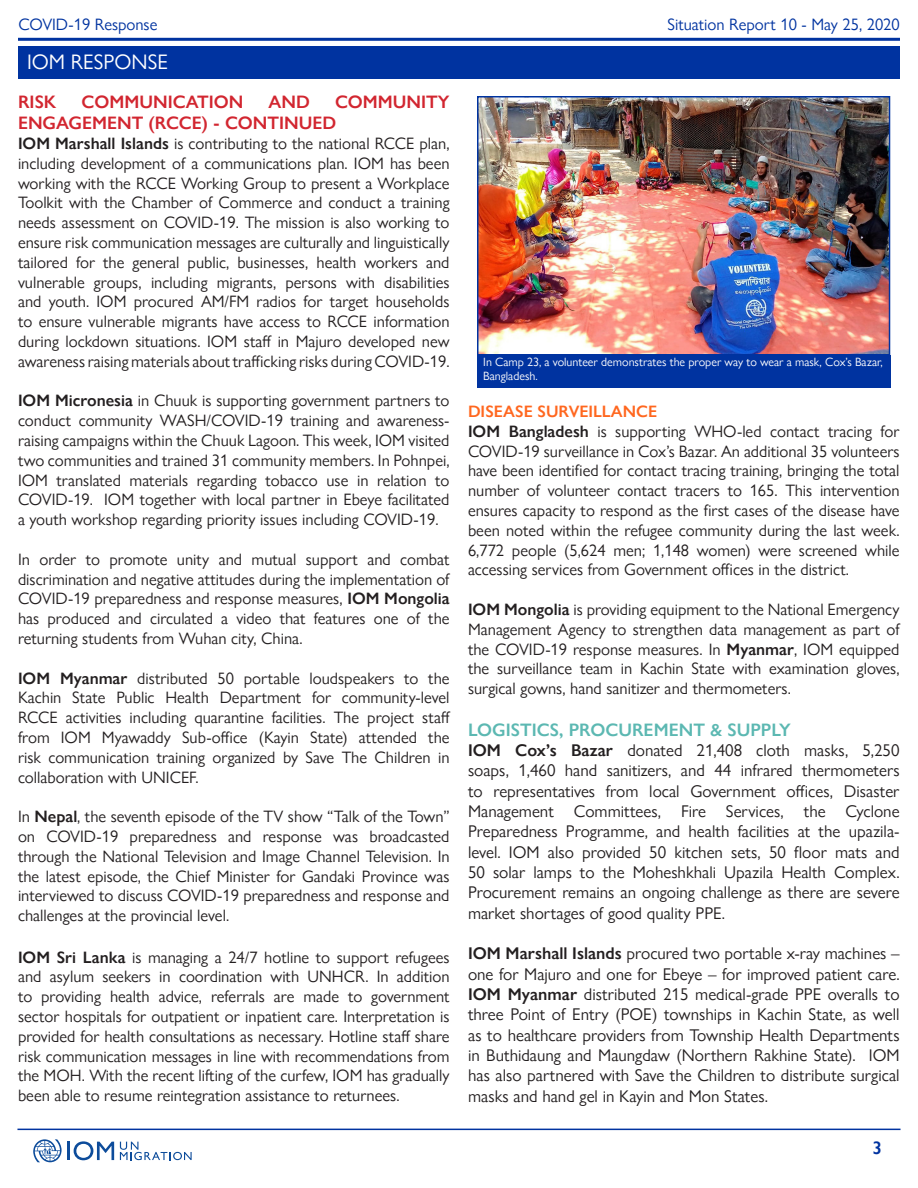
<style>
.page{position:relative;width:918px;height:1188px;background:#fff}
.page>*{position:absolute;margin:0;border:0;box-sizing:border-box;transform-origin:0 0}
.t1{font:21px "Gill Sans Nova";color:#fff}
.Paragraph_Style_no_h{font:600 18px/21.6px "Gill Sans Nova";color:#d22630}
.t2{font:600 18px "Gill Sans Nova";color:#5cb8b2}
.t3{font:600 18px "Gill Sans Nova";color:#0033a0}
.Paragraph_Style_no_h-2{font:16.95px/20.4px "Gill Sans Nova";color:#231f20;text-align:justify}
.Paragraph_Style_no_h-3{font:16.5px/19.8px "Gill Sans Nova";color:#231f20;text-align:justify}
.t4{font:16.5px "Gill Sans Nova";color:#0033a0}
.Paragraph_Style_no_h-4{font:600 16.5px "Gill Sans Nova";color:#ff671f}
.Paragraph_Style_no_h-5{font:12px/14.4px "Gill Sans Nova";color:#fff}
.s1{font-weight:600}
</style>
<div class="page">
<hr style="left:18px;top:38px;width:882px;height:3px;background:#0033a0">
<hr style="left:17px;top:1129px;width:884px;height:1px;background:#0033a0">
<hr style="left:67px;top:1142px;width:3px;height:18px;background:#0d4c9b">
<svg style="left:74px;top:1141px;width:40px;height:19px"></svg>
<svg style="left:120px;top:1142px;width:72px;height:18px"></svg>
<svg style="left:33px;top:1139px;width:29px;height:23px"></svg>
<div style="left:18px;top:46px;width:882px;height:34px;background:#0033a0"></div>
<img style="left:480px;top:99px;width:407px;height:254px">
<div style="left:477px;top:96px;width:413px;height:260px;border:2px solid #0033a0"></div>
<div style="left:477px;top:356px;width:413px;height:32px;background:#0033a0"></div>
<p class="t4" style="left:19px;top:14px;width:140px">COVID-19 Response</p>
<p class="t4" style="left:668px;top:14px;width:234px">Situation Report 10 - May 25, 2020</p>
<p class="t1" style="left:27px;top:49px;width:143px">IOM RESPONSE</p>
<p class="Paragraph_Style_no_h" style="left:18px;top:91px;width:433px;text-indent:317px">COMMUNITY<br>ENGAGEMENT (RCCE) - CONTINUED</p>
<p class="Paragraph_Style_no_h-3" style="left:18px;top:133px;width:433px"><span class="s1">IOM Marshall Islands</span> is contributing to the national RCCE plan, including development of a communications plan. IOM has been working with the RCCE Working Group to present a Workplace Toolkit with the Chamber of Commerce and conduct a training needs assessment on COVID-19. The mission is also working to ensure risk communication messages are culturally and linguistically tailored for the general public, businesses, health workers and vulnerable groups, including migrants, persons with disabilities and youth. IOM procured AM/FM radios for target households to ensure vulnerable migrants have access to RCCE information during lockdown situations. IOM staff in Majuro developed new awareness raising materials about trafficking risks during COVID-19.</p>
<p class="Paragraph_Style_no_h-3" style="left:18px;top:391px;width:433px"><span class="s1">IOM Micronesia</span> in Chuuk is supporting government partners to conduct community WASH/COVID-19 training and awareness&shy;raising campaigns within the Chuuk Lagoon. This week, IOM visited two communities and trained 31 community members. In Pohnpei, IOM translated materials regarding tobacco use in relation to COVID-19. IOM together with local partner in Ebeye facilitated a youth workshop regarding priority issues including COVID-19.</p>
<p class="Paragraph_Style_no_h-3" style="left:18px;top:549px;width:433px">In order to promote unity and mutual support and combat discrimination and negative attitudes during the implementation of COVID-19 preparedness and response measures, <span class="s1">IOM Mongolia </span>has produced and circulated a video that features one of the returning students from Wuhan city, China.</p>
<p class="Paragraph_Style_no_h-3" style="left:18px;top:668px;width:434px"><span class="s1">IOM Myanmar</span> distributed 50 portable loudspeakers to the Kachin State Public Health Department for community-level RCCE activities including quarantine facilities. The project staff from IOM Myawaddy Sub-office (Kayin State) attended the risk communication training organized by Save The Children in collaboration with UNICEF.</p>
<p class="Paragraph_Style_no_h-3" style="left:18px;top:807px;width:433px">In <span class="s1">Nepal</span>, the seventh episode of the TV show “Talk of the Town” on COVID-19 preparedness and response was broadcasted through the National Television and Image Channel Television. In the latest episode, the Chief Minister for Gandaki Province was interviewed to discuss COVID-19 preparedness and response and challenges at the provincial level.</p>
<p class="Paragraph_Style_no_h-3" style="left:18px;top:947px;width:433px"><span class="s1">IOM Sri Lanka</span> is managing a 24/7 hotline to support refugees and asylum seekers in coordination with UNHCR. In addition to providing health advice, referrals are made to government sector hospitals for outpatient or inpatient care. Interpretation is provided for health consultations as necessary. Hotline staff share risk communication messages in line with recommendations from the MOH. With the recent lifting of the curfew, IOM has gradually been able to resume reintegration assistance to returnees.</p>
<p class="Paragraph_Style_no_h" style="left:18px;top:91px;width:40px">RISK</p>
<p class="Paragraph_Style_no_h" style="left:82px;top:91px;width:163px">COMMUNICATION</p>
<p class="Paragraph_Style_no_h" style="left:269px;top:91px;width:43px">AND</p>
<p class="Paragraph_Style_no_h-5" style="left:483px;top:355px;width:401px">In Camp 23, a volunteer demonstrates the proper way to wear a mask, Cox’s Bazar,<br>Bangladesh.</p>
<p class="Paragraph_Style_no_h-4" style="left:468px;top:401px;width:191px">DISEASE SURVEILLANCE</p>
<p class="Paragraph_Style_no_h-3" style="left:468px;top:421px;width:433px"><span class="s1">IOM Bangladesh</span> is supporting WHO-led contact tracing for COVID-19 surveillance in Cox’s Bazar. An additional 35 volunteers have been identified for contact tracing training, bringing the total number of volunteer contact tracers to 165. This intervention ensures capacity to respond as the first cases of the disease have been noted within the refugee community during the last week.<br>6,772 people (5,624 men; 1,148 women) were screened while accessing services from Government offices in the district.</p>
<p class="Paragraph_Style_no_h-3" style="left:468px;top:599px;width:433px"><span class="s1">IOM Mongolia</span> is providing equipment to the National Emergency Management Agency to strengthen data management as part of the COVID-19 response measures. In <span class="s1">Myanmar</span>, IOM equipped the surveillance team in Kachin State with examination gloves, surgical gowns, hand sanitizer and thermometers.</p>
<p class="t2" style="left:468px;top:718px;width:324px">LOGISTICS, PROCUREMENT &amp; SUPPLY</p>
<p class="Paragraph_Style_no_h-2" style="left:468px;top:740px;width:433px"><span class="s1">IOM Cox’s Bazar</span> donated 21,408 cloth masks, 5,250 soaps, 1,460 hand sanitizers, and 44 infrared thermometers to representatives from local Government offices, Disaster Management Committees, Fire Services, the Cyclone Preparedness Programme, and health facilities at the upazila&shy;level. IOM also provided 50 kitchen sets, 50 floor mats and 50 solar lamps to the Moheshkhali Upazila Health Complex.<br>Procurement remains an ongoing challenge as there are severe market shortages of good quality PPE.</p>
<p class="Paragraph_Style_no_h-2" style="left:468px;top:943px;width:433px"><span class="s1">IOM Marshall Islands</span> procured two portable x-ray machines – one for Majuro and one for Ebeye – for improved patient care.<br><span class="s1">IOM Myanmar</span> distributed 215 medical-grade PPE overalls to three Point of Entry (POE) townships in Kachin State, as well as to healthcare providers from Township Health Departments in Buthidaung and Maungdaw (Northern Rakhine State). IOM has also partnered with Save the Children to distribute surgical masks and hand gel in Kayin and Mon States.</p>
<p class="t3" style="left:872px;top:1137px;width:11px">3</p>
</div>
